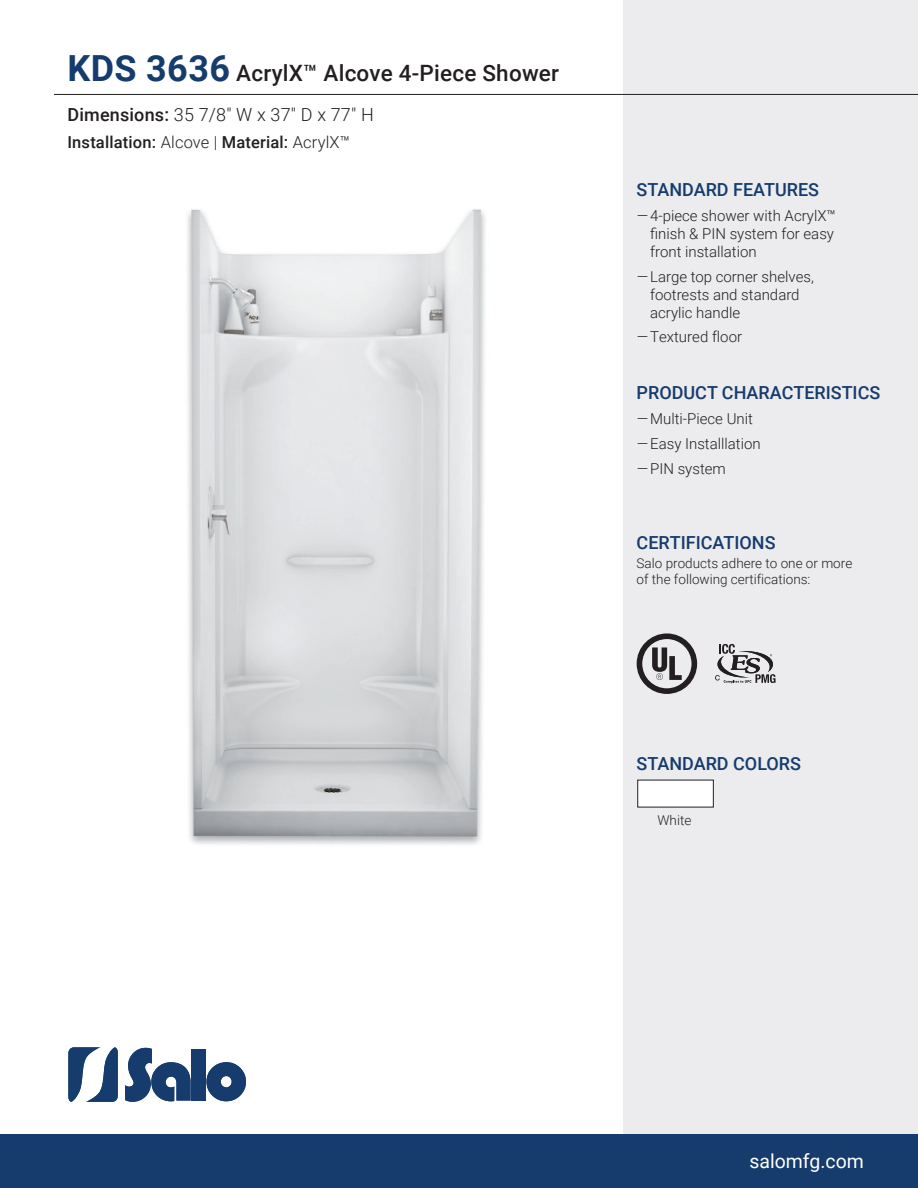
<style>
.page{position:relative;width:918px;height:1188px;background:#fff}
.page>*{position:absolute;margin:0;border:0;box-sizing:border-box;transform-origin:0 0}
.t1{font:500 22.5px "Roboto";letter-spacing:.01em;color:#231f20}
.t2{font:19.5px "Roboto";color:#fff}
.t3{font:500 18px "Roboto";color:#163c6d}
.t4{font:300 18px "Roboto";color:#231f20}
.t5{font:500 16.5px "Roboto";letter-spacing:.01em;color:#231f20}
.t6{font:300 15px/18px "Roboto";color:#231f20}
.t7{font:300 13.5px/16.2px "Roboto";color:#231f20}
.s1{font-weight:700;font-size:36px;color:#163c6d}
.s2{font-weight:500}
.s3{font-weight:300}
</style>
<div class="page">
<div style="left:623px;top:0;width:295px;height:1134px;background:#ececee"></div>
<div style="left:0;top:1134px;width:918px;height:54px;background:#163c6d"></div>
<svg style="left:68px;top:1047px;width:50px;height:55px"></svg>
<svg style="left:125px;top:1048px;width:66px;height:54px"></svg>
<div style="left:192px;top:1049px;width:14px;height:52px;background:#163c6d"></div>
<svg style="left:206px;top:1062px;width:40px;height:39px"></svg>
<svg style="left:637px;top:633px;width:60px;height:61px"></svg>
<svg style="left:715px;top:644px;width:61px;height:39px"></svg>
<div style="left:638px;top:780px;width:75px;height:27px;background:#fff"></div>
<img style="left:187px;top:209px;width:298px;height:636px">
<hr style="left:54px;top:94px;width:864px;height:1px;background:#231f20">
<h1 class="t1" style="left:68px;top:57px;width:493px"><span class="s1">KDS 3636</span> AcrylX™ Alcove 4-Piece Shower</h1>
<p class="t4" style="left:68px;top:102px;width:308px"><span class="s2">Dimensions:</span> 35 7/8" W x 37" D x 77" H</p>
<p class="t5" style="left:68px;top:131px;width:284px">Installation: <span class="s3">Alcove |</span> Material: <span class="s3">AcrylX™</span></p>
<p class="t3" style="left:637px;top:177px;width:184px">STANDARD FEATURES</p>
<p class="t6" style="left:650px;top:206px;width:187px;text-indent:-14px">— 4-piece shower with AcrylX™ finish &amp; PIN system for easy front installation</p>
<p class="t6" style="left:650px;top:267px;width:165px;text-indent:-14px">—Large top corner shelves, footrests and standard acrylic handle</p>
<p class="t6" style="left:637px;top:327px;width:107px">— Textured floor</p>
<p class="t3" style="left:637px;top:380px;width:245px">PRODUCT CHARACTERISTICS</p>
<p class="t6" style="left:637px;top:409px;width:118px">— Multi-Piece Unit</p>
<p class="t6" style="left:637px;top:434px;width:126px">— Easy Installlation</p>
<p class="t6" style="left:637px;top:459px;width:91px">— PIN system</p>
<p class="t3" style="left:637px;top:530px;width:140px">CERTIFICATIONS</p>
<p class="t7" style="left:637px;top:555px;width:217px">Salo products adhere to one or more of the following certifications:</p>
<p class="t3" style="left:637px;top:751px;width:166px">STANDARD COLORS</p>
<p class="t7" style="left:658px;top:811px;width:35px">White</p>
<h2 class="t2" style="left:749px;top:1148px;width:116px">salomfg.com</h2>
</div>
